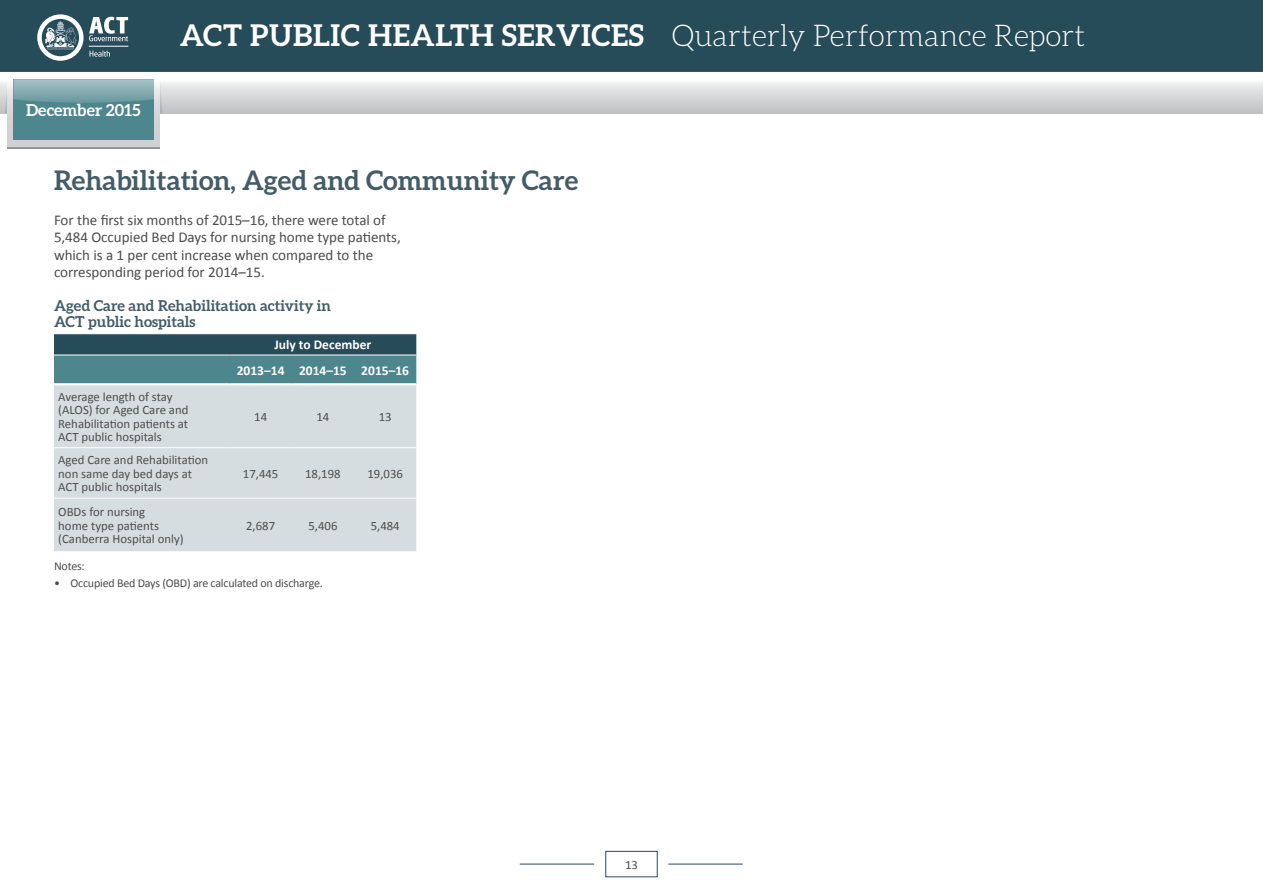
<style>
.page{position:relative;width:1263px;height:893px;background:#fff}
.page>*{position:absolute;margin:0;border:0;box-sizing:border-box;transform-origin:0 0}
.t1{font:300 30px "Aleo";color:#fff}
.t2{font:700 27px "Aleo";color:#435c67}
.t3{font:700 16.5px "Aleo";color:#fff}
.t4{font:15px/17.5px "Calibri";color:#4d4d4f}
.t5{font:700 15px/16.5px "Aleo";color:#435c67}
.t6{font:700 13.5px/25.3px "Calibri";color:#fff;text-align:center}
.t7{font:12.75px/13.5px "Calibri";color:#4d4d4f}
.t8{font:12px "Calibri";letter-spacing:-.015em;color:#4d4d4f}
.s1{font-weight:700}
</style>
<div class="page">
<svg style="left:1079px;top:82px;width:184px;height:32px;background:#d5d7d8"></svg>
<svg style="left:0;top:82px;width:1079px;height:32px;background:#d5d7d8"></svg>
<div style="left:8px;top:79px;width:152px;height:69px;background:#d0d1d3"></div>
<svg style="left:13px;top:139px;width:141px;height:1px"></svg>
<div style="left:13px;top:79px;width:141px;height:60px;background:#4e868e"></div>
<svg style="left:5px;top:79px;width:158px;height:35px"></svg>
<div style="left:0;top:0;width:1263px;height:72px;background:#264b59"></div>
<svg style="left:37px;top:14px;width:91px;height:47px"></svg>
<div style="left:605px;top:851px;width:52px;height:26px;border:1px solid #264b59"></div>
<hr style="left:520px;top:864px;width:74px;height:1px;background:#264b59">
<hr style="left:668px;top:864px;width:74px;height:1px;background:#264b59">
<svg style="left:54px;top:334px;width:362px;height:49px;background:#3f6e79"></svg>
<div style="left:54px;top:385px;width:362px;height:166px;background:#d6dde0"></div>
<hr style="left:54px;top:447px;width:176px;height:1px;background:#fff">
<hr style="left:230px;top:447px;width:62px;height:1px;background:#fff">
<hr style="left:292px;top:447px;width:62px;height:1px;background:#fff">
<hr style="left:354px;top:447px;width:62px;height:1px;background:#fff">
<hr style="left:54px;top:498px;width:176px;height:1px;background:#fff">
<hr style="left:230px;top:498px;width:62px;height:1px;background:#fff">
<hr style="left:292px;top:498px;width:62px;height:1px;background:#fff">
<hr style="left:354px;top:498px;width:62px;height:1px;background:#fff">
<hr style="left:54px;top:355px;width:176px;height:1px;background:#fff">
<hr style="left:292px;top:355px;width:62px;height:1px;background:#fff">
<hr style="left:354px;top:355px;width:62px;height:1px;background:#fff">
<hr style="left:230px;top:355px;width:62px;height:1px;background:#fff">
<p class="t3" style="left:26px;top:101px;width:116px">December 2015</p>
<h1 class="t1" style="left:180px;top:19px;width:907px"><span class="s1">ACT PUBLIC HEALTH SERVICES</span> Quarterly Performance Report</h1>
<h2 class="t2" style="left:54px;top:165px;width:526px">Rehabilitation, Aged and Community Care</h2>
<p class="t4" style="left:54px;top:211px;width:348px">For the first six months of 2015–16, there were total of 5,484 Occupied Bed Days for nursing home type patients, which is a 1 per cent increase when compared to the corresponding period for 2014–15.</p>
<p class="t5" style="left:54px;top:297px;width:279px">Aged Care and Rehabilitation activity in<br>ACT public hospitals</p>
<p class="t6" style="left:237px;top:332px;width:174px">July to December<br>2013–14 2014–15 2015–16</p>
<p class="t7" style="left:58px;top:390px;width:132px">Average length of stay (ALOS) for Aged Care and<br>Rehabilitation patients at<br>ACT public hospitals</p>
<p class="t7" style="left:254px;top:410px;width:14px">14</p>
<p class="t7" style="left:316px;top:410px;width:14px">14</p>
<p class="t7" style="left:379px;top:410px;width:14px">13</p>
<p class="t7" style="left:58px;top:453px;width:151px">Aged Care and Rehabilitation non same day bed days at<br>ACT public hospitals</p>
<p class="t7" style="left:58px;top:505px;width:127px">OBDs for nursing<br>home type patients (Canberra Hospital only)</p>
<p class="t7" style="left:243px;top:467px;width:37px">17,445</p>
<p class="t7" style="left:305px;top:467px;width:37px">18,198</p>
<p class="t7" style="left:367px;top:467px;width:37px">19,036</p>
<p class="t7" style="left:246px;top:519px;width:31px">2,687</p>
<p class="t7" style="left:308px;top:519px;width:31px">5,406</p>
<p class="t7" style="left:371px;top:519px;width:31px">5,484</p>
<p class="t8" style="left:54px;top:558px;width:32px">Notes:</p>
<p class="t8" style="left:54px;top:575px;width:270px">• Occupied Bed Days (OBD) are calculated on discharge.</p>
<p class="t7" style="left:625px;top:858px;width:14px">13</p>
</div>
